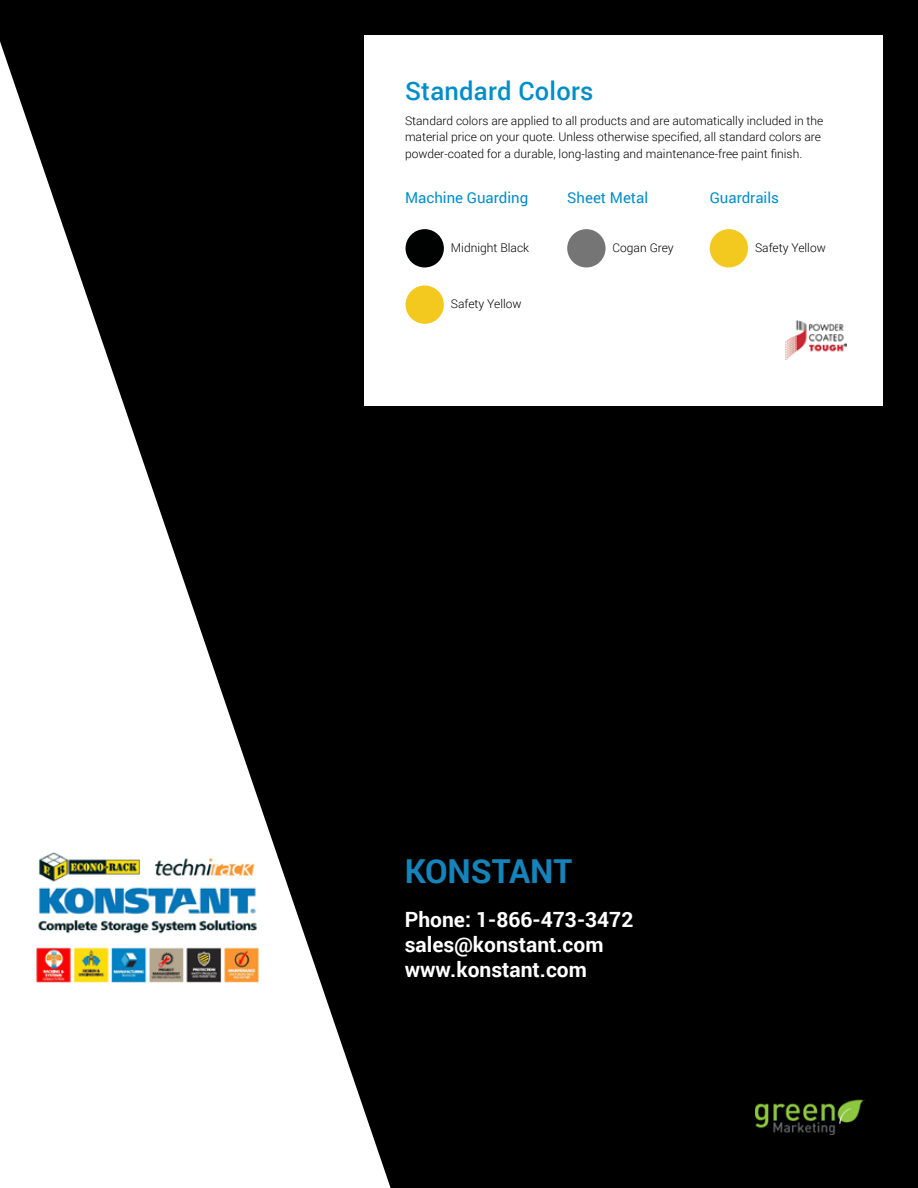
<style>
.page{position:relative;width:918px;height:1188px;background:#000}
.page>*{position:absolute;margin:0;border:0;box-sizing:border-box;transform-origin:0 0}
.t1{font:700 33px "Roboto";color:#1484bb}
.t2{font:500 25.5px "Roboto";letter-spacing:.01em;color:#008dca}
.t3{font:700 21px/25.2px "Roboto";color:#fff}
.t4{font:15px "Roboto";color:#008dca}
.t5{font:300 12px/16.5px "Roboto";color:#000}
</style>
<div class="page">
<svg style="left:0;top:41px;width:391px;height:1147px"></svg>
<img style="left:756px;top:1099px;width:108px;height:35px">
<div style="left:364px;top:36px;width:518px;height:370px;background:#fff"></div>
<img style="left:785px;top:320px;width:61px;height:40px">
<div style="left:406px;top:229px;width:38px;height:38px;background:#000101;border-radius:50%"></div>
<div style="left:406px;top:285px;width:38px;height:39px;background:#f4c91f;border-radius:50%"></div>
<div style="left:567px;top:229px;width:39px;height:38px;background:#767576;border-radius:50%"></div>
<div style="left:710px;top:229px;width:38px;height:38px;background:#f4c91f;border-radius:50%"></div>
<img style="left:34px;top:852px;width:226px;height:132px">
<h2 class="t2" style="left:405px;top:73px;width:190px">Standard Colors</h2>
<p class="t5" style="left:405px;top:112px;width:420px">Standard colors are applied to all products and are automatically included in the material price on your quote. Unless otherwise specified, all standard colors are powder-coated for a durable, long-lasting and maintenance-free paint finish.</p>
<p class="t4" style="left:405px;top:187px;width:125px">Machine Guarding</p>
<p class="t5" style="left:451px;top:239px;width:80px">Midnight Black</p>
<p class="t4" style="left:567px;top:187px;width:82px">Sheet Metal</p>
<p class="t4" style="left:710px;top:187px;width:71px">Guardrails</p>
<p class="t5" style="left:755px;top:239px;width:72px">Safety Yellow</p>
<p class="t5" style="left:613px;top:239px;width:63px">Cogan Grey</p>
<p class="t5" style="left:451px;top:295px;width:72px">Safety Yellow</p>
<h1 class="t1" style="left:405px;top:848px;width:169px">KONSTANT</h1>
<h3 class="t3" style="left:405px;top:906px;width:230px">Phone: 1-866-473-3472 sales@konstant.com www.konstant.com</h3>
</div>
